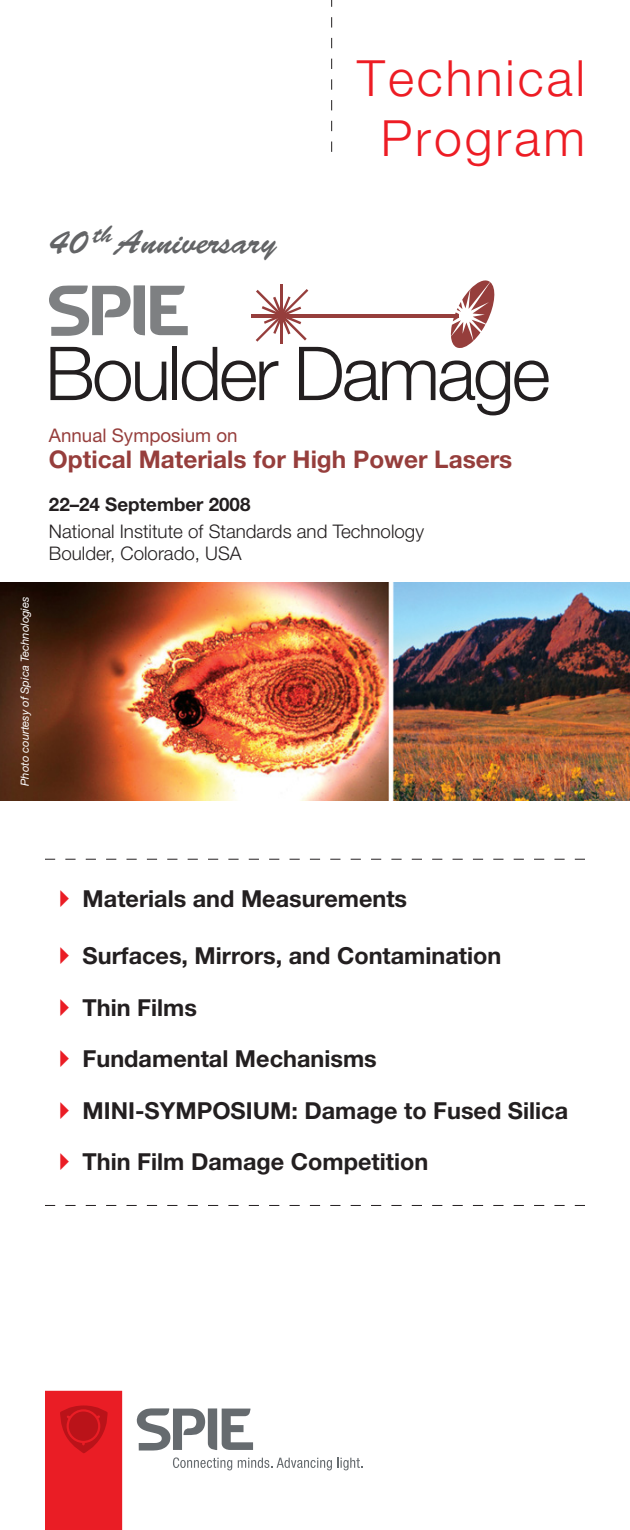
<style>
.page{position:relative;width:630px;height:1530px;background:#fff}
.page>*{position:absolute;margin:0;border:0;box-sizing:border-box;transform-origin:0 0}
.t1{font:300 50px/60px "Helvetica Neue";letter-spacing:.06em;color:#ed1c24;text-align:center}
.t2{font:33.75px "Brush Script Std";color:#636466}
.t3{font:700 24.5px "Helvetica Neue";color:#963e3c}
.t4{font:700 23.5px/51.5px "Helvetica Neue";color:#231f20}
.t5{font:300 18.75px/22.5px "Helvetica Neue";color:#231f20}
.t6{font:700 18.75px "Helvetica Neue";color:#231f20}
.t7{font:18.75px "Helvetica Neue";color:#963e3c}
.t8{font:italic 11.25px "Helvetica Neue";color:#fff}
</style>
<div class="page">
<img style="left:0;top:582px;width:630px;height:218px">
<svg style="left:331px;top:0;width:1px;height:152px"></svg>
<svg style="left:45px;top:859px;width:540px;height:1px"></svg>
<svg style="left:45px;top:1205px;width:540px;height:1px"></svg>
<svg style="left:137px;top:1408px;width:116px;height:43px"></svg>
<svg style="left:173px;top:1457px;width:59px;height:13px"></svg>
<svg style="left:238px;top:1458px;width:124px;height:12px"></svg>
<svg style="left:45px;top:1391px;width:77px;height:139px;background:#e31b23"></svg>
<svg style="left:49px;top:280px;width:500px;height:135px"></svg>
<h2 class="t2" style="left:49px;top:233px;width:229px">40 <sup>th</sup> Anniversary</h2>
<h1 class="t1" style="left:357px;top:53px;width:229px">Technical<br>Program</h1>
<p class="t8" style="left:21px;top:786px;width:191px;rotate:-90deg">Photo courtesy of Spica Technologies</p>
<p class="t7" style="left:49px;top:429px;width:190px">Annual Symposium on</p>
<p class="t3" style="left:49px;top:451px;width:465px">Optical Materials for High Power Lasers</p>
<p class="t6" style="left:49px;top:498px;width:203px">22–24 September 2008</p>
<p class="t5" style="left:49px;top:522px;width:377px">National Institute of Standards and Technology<br>Boulder, Colorado, USA</p>
<p class="t4" style="left:83px;top:875px;width:326px">Materials and Measurements</p>
<p class="t4" style="left:83px;top:932px;width:487px">Surfaces, Mirrors, and Contamination<br>Thin Films<br>Fundamental Mechanisms<br>MINI-SYMPOSIUM: Damage to Fused Silica<br>Thin Film Damage Competition</p>
</div>
